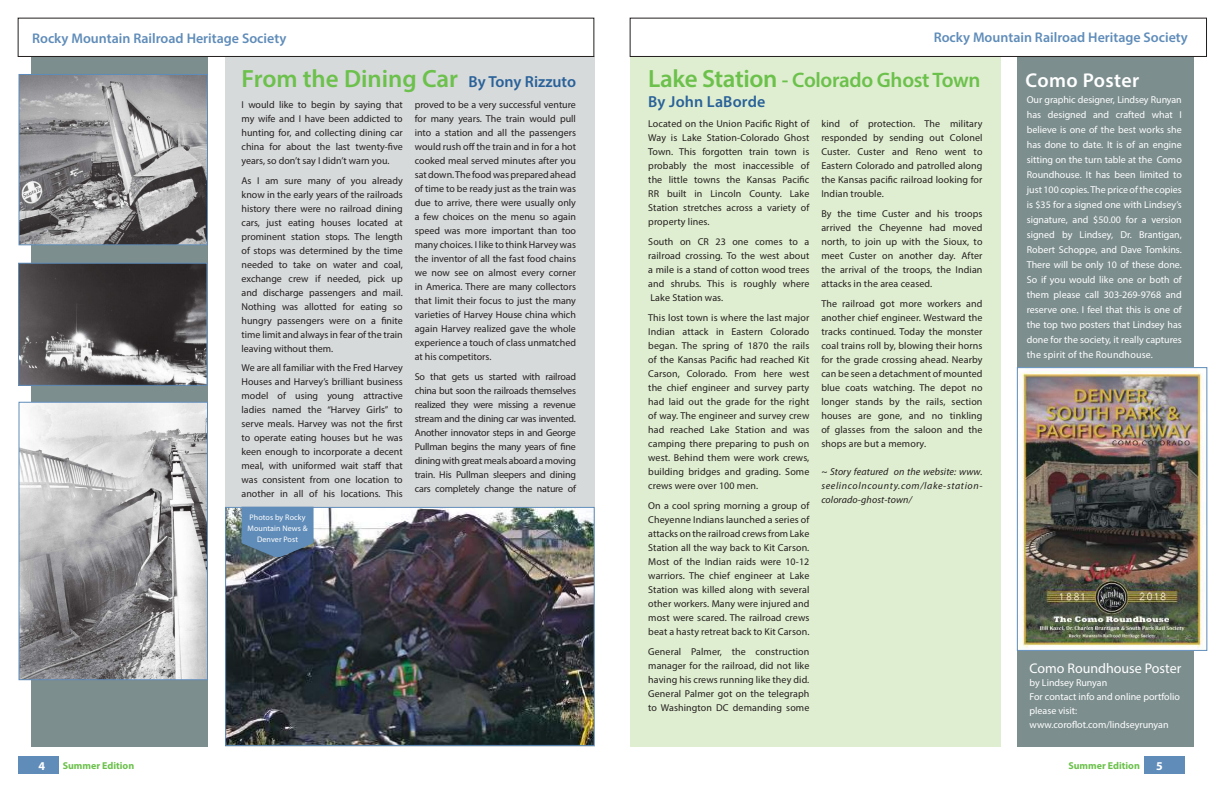
<style>
.page{position:relative;width:1224px;height:792px;background:#fff}
.page>*{position:absolute;margin:0;border:0;box-sizing:border-box;transform-origin:0 0}
.t1{font:600 25px "Myriad Pro";color:#6cc14c}
.t2{font:600 21px "Myriad Pro";letter-spacing:-.015em;color:#6cc14c}
.t3{font:600 20px "Myriad Pro";letter-spacing:.02em;color:#fff}
.t4{font:600 16px "Myriad Pro";letter-spacing:.01em;color:#296199}
.t5{font:600 14px "Myriad Pro";color:#5f8cb9}
.t6{font:14px "Myriad Pro";color:#fff}
.t7{font:700 12px "Myriad Pro";color:#fff}
.t8{font:10px/14px "Myriad Pro";letter-spacing:.01em;color:#241f1f;text-align:justify}
.t9{font:10px/15px "Myriad Pro";color:#fff;text-align:justify}
.t10{font:italic 10px/14px "Myriad Pro";letter-spacing:.06em;color:#241f1f;text-align:justify}
.t11{font:700 10px "Myriad Pro";color:#6cc14c}
.t12{font:8px/11px "Myriad Pro";letter-spacing:.01em;color:#fff;text-align:center}
.s1{font-size:16px;color:#296199}
.s2{font-size:25px}
</style>
<div class="page">
<div style="left:630px;top:57px;width:371px;height:690px;background:#dfeed0"></div>
<div style="left:1017px;top:45px;width:176px;height:702px;background:#7d8e8e"></div>
<div style="left:630px;top:18px;width:577px;height:39px;background:#fff;border:1px solid #241f1f"></div>
<div style="left:18px;top:757px;width:40px;height:17px;background:#5f8cb9"></div>
<div style="left:1144px;top:757px;width:40px;height:17px;background:#5f8cb9"></div>
<div style="left:225px;top:57px;width:370px;height:690px;background:#d7dadb"></div>
<div style="left:31px;top:45px;width:177px;height:702px;background:#7d8e8e"></div>
<img style="left:227px;top:509px;width:366px;height:235px">
<div style="left:225px;top:507px;width:370px;height:239px;border:1px solid #5f8cb9"></div>
<img style="left:20px;top:76px;width:186px;height:167px">
<div style="left:18px;top:74px;width:190px;height:171px;border:1px solid #5f8cb9"></div>
<div style="left:18px;top:18px;width:576px;height:39px;background:#fff;border:1px solid #241f1f"></div>
<img style="left:20px;top:265px;width:186px;height:119px">
<div style="left:18px;top:263px;width:190px;height:123px;border:1px solid #5f8cb9"></div>
<img style="left:20px;top:404px;width:186px;height:274px">
<div style="left:18px;top:402px;width:190px;height:278px;border:1px solid #5f8cb9"></div>
<svg style="left:242px;top:507px;width:72px;height:50px;background:#5b84ad"></svg>
<img style="left:1019px;top:369px;width:185px;height:280px">
<div style="left:1017px;top:367px;width:190px;height:284px;border:1px solid #5f8cb9"></div>
<h3 class="t5" style="left:32px;top:29px;width:256px">Rocky Mountain Railroad Heritage Society</h3>
<h1 class="t1" style="left:242px;top:63px;width:336px">From the Dining Car <span class="s1">By Tony Rizzuto</span></h1>
<p class="t8" style="left:242px;top:98px;width:163px">I would like to begin by saying that my wife and I have been addicted to hunting for, and collecting dining car china for about the last twenty-five years, so don’t say I didn’t warn you.</p>
<p class="t8" style="left:242px;top:174px;width:163px">As I am sure many of you already know in the early years of the railroads history there were no railroad dining cars, just eating houses located at prominent station stops. The length of stops was determined by the time needed to take on water and coal, exchange crew if needed, pick up and discharge passengers and mail.<br>Nothing was allotted for eating so hungry passengers were on a finite time limit and always in fear of the train leaving without them.</p>
<p class="t8" style="left:242px;top:361px;width:163px">We are all familiar with the Fred Harvey Houses and Harvey’s brilliant business model of using young attractive ladies named the “Harvey Girls” to serve meals. Harvey was not the first to operate eating houses but he was keen enough to incorporate a decent meal, with uniformed wait staff that was consistent from one location to another in all of his locations. This</p>
<p class="t12" style="left:247px;top:511px;width:62px">Photos by Rocky<br>Mountain News &amp;<br>Denver Post</p>
<p class="t8" style="left:415px;top:98px;width:163px">proved to be a very successful venture for many years. The train would pull into a station and all the passengers would rush off the train and in for a hot cooked meal served minutes after you sat down. The food was prepared ahead of time to be ready just as the train was due to arrive, there were usually only a few choices on the menu so again speed was more important than too many choices. I like to think Harvey was the inventor of all the fast food chains we now see on almost every corner in America. There are many collectors that limit their focus to just the many varieties of Harvey House china which again Harvey realized gave the whole experience a touch of class unmatched at his competitors.</p>
<p class="t8" style="left:415px;top:370px;width:163px">So that gets us started with railroad china but soon the railroads themselves realized they were missing a revenue stream and the dining car was invented.<br>Another innovator steps in and George Pullman begins the many years of fine dining with great meals aboard a moving train. His Pullman sleepers and dining cars completely change the nature of</p>
<h3 class="t5" style="left:934px;top:29px;width:256px">Rocky Mountain Railroad Heritage Society</h3>
<h2 class="t2" style="left:648px;top:67px;width:334px"><span class="s2">Lake Station</span> - Colorado Ghost Town</h2>
<h3 class="t4" style="left:648px;top:92px;width:119px">By John LaBorde</h3>
<p class="t8" style="left:648px;top:116px;width:163px">Located on the Union Pacific Right of Way is Lake Station-Colorado Ghost Town. This forgotten train town is probably the most inaccessible of the little towns the Kansas Pacific RR built in Lincoln County. Lake Station stretches across a variety of property lines.</p>
<p class="t8" style="left:648px;top:234px;width:163px">South on CR 23 one comes to a railroad crossing. To the west about a mile is a stand of cotton wood trees and shrubs. This is roughly where Lake Station was.</p>
<p class="t8" style="left:648px;top:310px;width:163px">This lost town is where the last major Indian attack in Eastern Colorado began. The spring of 1870 the rails of the Kansas Pacific had reached Kit Carson, Colorado. From here west the chief engineer and survey party had laid out the grade for the right of way. The engineer and survey crew had reached Lake Station and was camping there preparing to push on west. Behind them were work crews, building bridges and grading. Some crews were over 100 men.</p>
<p class="t8" style="left:648px;top:498px;width:163px">On a cool spring morning a group of Cheyenne Indians launched a series of attacks on the railroad crews from Lake Station all the way back to Kit Carson.<br>Most of the Indian raids were 10-12 warriors. The chief engineer at Lake Station was killed along with several other workers. Many were injured and most were scared. The railroad crews beat a hasty retreat back to Kit Carson.</p>
<p class="t8" style="left:648px;top:644px;width:163px">General Palmer, the construction manager for the railroad, did not like having his crews running like they did.<br>General Palmer got on the telegraph to Washington DC demanding some</p>
<p class="t8" style="left:821px;top:116px;width:163px">kind of protection. The military responded by sending out Colonel Custer. Custer and Reno went to Eastern Colorado and patrolled along the Kansas pacific railroad looking for Indian trouble.</p>
<p class="t8" style="left:821px;top:206px;width:163px">By the time Custer and his troops arrived the Cheyenne had moved north, to join up with the Sioux, to meet Custer on another day. After the arrival of the troops, the Indian attacks in the area ceased.</p>
<p class="t8" style="left:821px;top:296px;width:163px">The railroad got more workers and another chief engineer. Westward the tracks continued. Today the monster coal trains roll by, blowing their horns for the grade crossing ahead. Nearby can be seen a detachment of mounted blue coats watching. The depot no longer stands by the rails, section houses are gone, and no tinkling of glasses from the saloon and the shops are but a memory.</p>
<p class="t10" style="left:821px;top:464px;width:163px">~ Story featured on the website: www. seelincolncounty.com/lake-station&shy;colorado-ghost-town/</p>
<h3 class="t3" style="left:1026px;top:67px;width:115px">Como Poster</h3>
<p class="t9" style="left:1027px;top:92px;width:157px">Our graphic designer, Lindsey Runyan has designed and crafted what I believe is one of the best works she has done to date. It is of an engine sitting on the turn table at the Como Roundhouse. It has been limited to just 100 copies. The price of the copies is $35 for a signed one with Lindsey’s signature, and $50.00 for a version signed by Lindsey, Dr. Brantigan, Robert Schoppe, and Dave Tomkins.<br>There will be only 10 of these done.<br>So if you would like one or both of them please call 303-269-9768 and reserve one. I feel that this is one of the top two posters that Lindsey has done for the society, it really captures the spirit of the Roundhouse.</p>
<h3 class="t6" style="left:1030px;top:659px;width:153px">Como Roundhouse Poster</h3>
<p class="t9" style="left:1030px;top:675px;width:152px;line-height:14px;text-align:left">by Lindsey Runyan<br>For contact info and online portfolio please visit: www.coroflot.com/lindseyrunyan</p>
<p class="t7" style="left:38px;top:758px;width:8px">4</p>
<p class="t11" style="left:63px;top:759px;width:73px">Summer Edition</p>
<p class="t11" style="left:1068px;top:759px;width:73px">Summer Edition</p>
<p class="t7" style="left:1156px;top:758px;width:8px">5</p>
</div>
